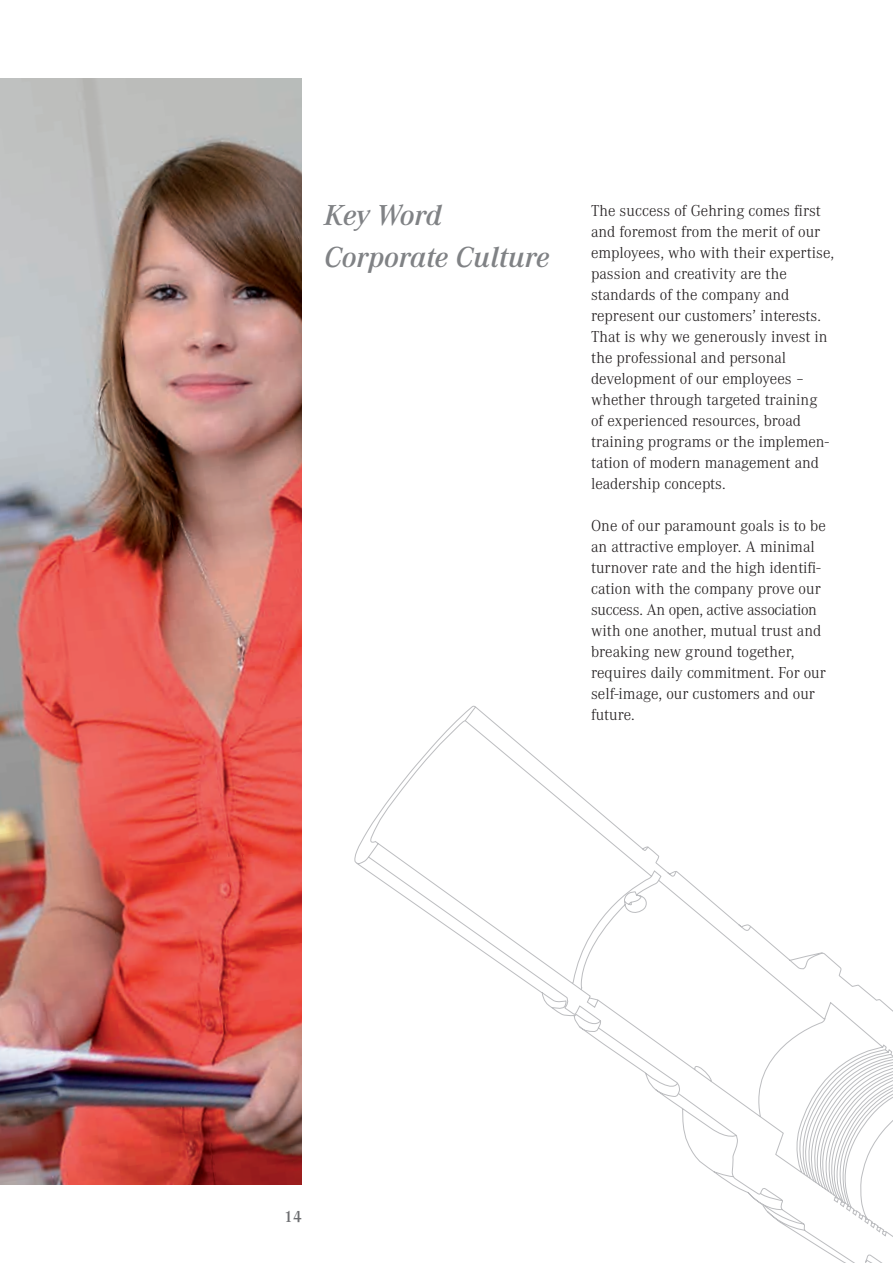
<style>
.page{position:relative;width:893px;height:1263px;background:#fff}
.page>*{position:absolute;margin:0;border:0;box-sizing:border-box;transform-origin:0 0}
.t1{font:italic 600 30px/42px "Corporate A";color:#808285}
.t2{font:300 16.5px/21px "Corporate A";color:#231f20}
.t3{font:600 16.5px "Corporate A";color:#6c6d70}
</style>
<div class="page">
<svg style="left:355px;top:706px;width:538px;height:557px"></svg>
<img style="left:0;top:79px;width:302px;height:1105px">
<h1 class="t1" style="left:324px;top:195px;width:227px">Key Word<br>Corporate Culture</h1>
<p class="t2" style="left:591px;top:201px;width:245px">The success of Gehring comes first and foremost from the merit of our employees, who with their expertise, passion and creativity are the standards of the company and represent our customers’ interests.<br>That is why we generously invest in the professional and personal development of our employees – whether through targeted training<br>of experienced resources, broad training programs or the implemen&shy;tation of modern management and leadership concepts.</p>
<p class="t2" style="left:591px;top:516px;width:236px">One of our paramount goals is to be an attractive employer. A minimal turnover rate and the high identifi&shy;cation with the company prove our success. An open, active association with one another, mutual trust and breaking new ground together, requires daily commitment. For our self-image, our customers and our future.</p>
<p class="t3" style="left:284px;top:1207px;width:19px">14</p>
</div>
